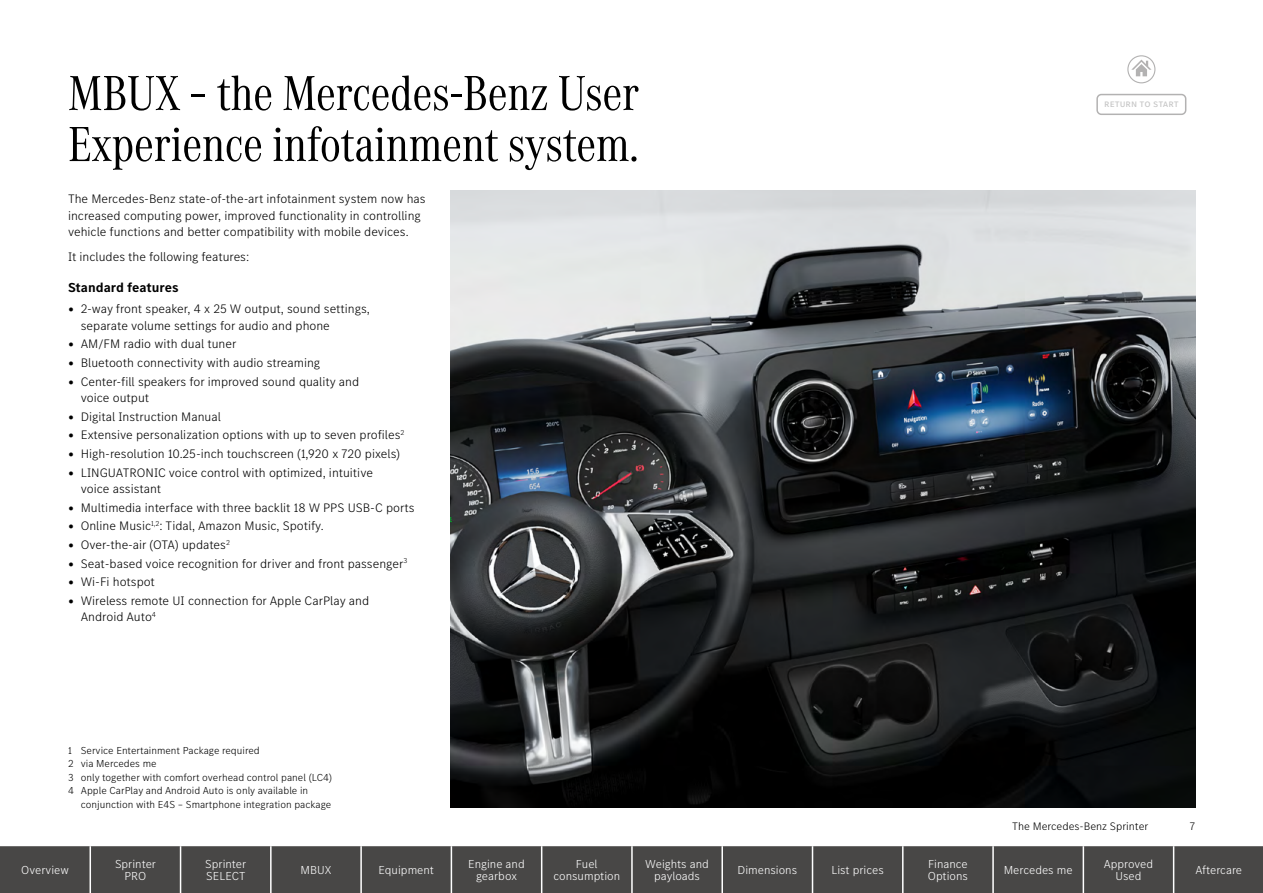
<style>
.page{position:relative;width:1263px;height:893px;background:#fff}
.page>*{position:absolute;margin:0;border:0;box-sizing:border-box;transform-origin:0 0}
.t1{font:51px/51px "MB Corpo A Title Cond";color:#000}
.t2{font:700 13.5px "MB Corpo S Text";color:#000}
.t3{font:300 12.75px/16.5px "MB Corpo S Text";color:#000}
.t4{font:300 12px/12px "MB Corpo S Text";color:#fff;text-align:center}
.t5{font:300 11.25px "MB Corpo S Text";color:#000}
.t6{font:300 10.5px/13.5px "MB Corpo S Text";color:#000}
.t7{font:10.5px "MB Corpo S Text";color:#c6c6c6}
</style>
<div class="page">
<img style="left:451px;top:191px;width:744px;height:617px">
<div style="left:1px;top:846px;width:1261px;height:47px;background:#484746"></div>
<hr style="left:90px;top:846px;width:1px;height:47px;background:#fff">
<hr style="left:180px;top:846px;width:1px;height:47px;background:#fff">
<hr style="left:270px;top:846px;width:2px;height:47px;background:#fff">
<hr style="left:360px;top:846px;width:2px;height:47px;background:#fff">
<hr style="left:451px;top:846px;width:1px;height:47px;background:#fff">
<hr style="left:541px;top:846px;width:1px;height:47px;background:#fff">
<hr style="left:631px;top:846px;width:2px;height:47px;background:#fff">
<hr style="left:721px;top:846px;width:2px;height:47px;background:#fff">
<hr style="left:812px;top:846px;width:1px;height:47px;background:#fff">
<hr style="left:902px;top:846px;width:1px;height:47px;background:#fff">
<hr style="left:992px;top:846px;width:2px;height:47px;background:#fff">
<hr style="left:1082px;top:846px;width:2px;height:47px;background:#fff">
<hr style="left:1173px;top:846px;width:1px;height:47px;background:#fff">
<hr style="left:0;top:846px;width:1px;height:47px;background:#484746">
<div style="left:1127px;top:55px;width:28px;height:28px;border:1px solid #b3b2b2;border-radius:50%"></div>
<svg style="left:1131px;top:60px;width:20px;height:16px"></svg>
<div style="left:1096px;top:94px;width:90px;height:21px;border:2px solid #b3b2b2;border-radius:4px"></div>
<h1 class="t1" style="left:68px;top:64px;width:572px">MBUX – the Mercedes-Benz User<br>Experience infotainment system.</h1>
<p class="t3" style="left:68px;top:190px;width:359px">The Mercedes-Benz state-of-the-art infotainment system now has increased computing power, improved functionality in controlling vehicle functions and better compatibility with mobile devices.</p>
<p class="t3" style="left:68px;top:248px;width:183px">It includes the following features:</p>
<p class="t2" style="left:68px;top:279px;width:112px">Standard features</p>
<p class="t3" style="left:81px;top:300px;width:291px;text-indent:-13px">• 2-way front speaker, 4 x 25 W output, sound settings, separate volume settings for audio and phone</p>
<p class="t3" style="left:68px;top:335px;width:170px">• AM/FM radio with dual tuner</p>
<p class="t3" style="left:68px;top:354px;width:254px">• Bluetooth connectivity with audio streaming</p>
<p class="t3" style="left:81px;top:372px;width:280px;text-indent:-13px">• Center-fill speakers for improved sound quality and voice output</p>
<p class="t3" style="left:68px;top:408px;width:154px">• Digital Instruction Manual</p>
<p class="t3" style="left:68px;top:426px;width:338px">• Extensive personalization options with up to seven profiles<sup>2</sup></p>
<p class="t3" style="left:68px;top:445px;width:334px">• High-resolution 10.25-inch touchscreen (1,920 x 720 pixels)</p>
<p class="t3" style="left:81px;top:463px;width:294px;text-indent:-13px">• LINGUATRONIC voice control with optimized, intuitive voice assistant</p>
<p class="t3" style="left:68px;top:499px;width:348px">• Multimedia interface with three backlit 18 W PPS USB-C ports</p>
<p class="t3" style="left:68px;top:517px;width:257px">• Online Music<sup>1,2</sup>: Tidal, Amazon Music, Spotify.</p>
<p class="t3" style="left:68px;top:536px;width:163px">• Over-the-air (OTA) updates<sup>2</sup></p>
<p class="t3" style="left:68px;top:554px;width:341px">• Seat-based voice recognition for driver and front passenger<sup>3</sup></p>
<p class="t3" style="left:68px;top:573px;width:88px">• Wi-Fi hotspot</p>
<p class="t3" style="left:81px;top:592px;width:290px;text-indent:-13px">• Wireless remote UI connection for Apple CarPlay and<br>Android Auto<sup>4</sup></p>
<p class="t6" style="left:68px;top:743px;width:265px">1 Service Entertainment Package required<br>2 via Mercedes me<br>3 only together with comfort overhead control panel (LC4)<br>4 Apple CarPlay and Android Auto is only available in</p>
<p class="t6" style="left:81px;top:797px;width:252px">conjunction with E4S – Smartphone integration package</p>
<p class="t7" style="left:1104px;top:97px;width:76px">return to start</p>
<p class="t5" style="left:1012px;top:819px;width:138px">The Mercedes-Benz Sprinter</p>
<p class="t5" style="left:1190px;top:819px;width:7px">7</p>
<p class="t4" style="left:21px;top:864px;width:49px">Overview</p>
<p class="t4" style="left:115px;top:858px;width:43px">Sprinter<br>PRO</p>
<p class="t4" style="left:205px;top:858px;width:43px;text-align:left">Sprinter<br>SELECT</p>
<p class="t4" style="left:301px;top:864px;width:32px">MBUX</p>
<p class="t4" style="left:379px;top:864px;width:57px">Equipment</p>
<p class="t4" style="left:468px;top:858px;width:58px">Engine and gearbox</p>
<p class="t4" style="left:553px;top:858px;width:68px">Fuel consumption</p>
<p class="t4" style="left:645px;top:858px;width:65px">Weights and payloads</p>
<p class="t4" style="left:737px;top:864px;width:61px">Dimensions</p>
<p class="t4" style="left:831px;top:864px;width:54px">List prices</p>
<p class="t4" style="left:928px;top:858px;width:42px;text-align:left">Finance<br>Options</p>
<p class="t4" style="left:1004px;top:864px;width:70px">Mercedes me</p>
<p class="t4" style="left:1104px;top:858px;width:51px">Approved<br>Used</p>
<p class="t4" style="left:1195px;top:864px;width:48px">Aftercare</p>
</div>
